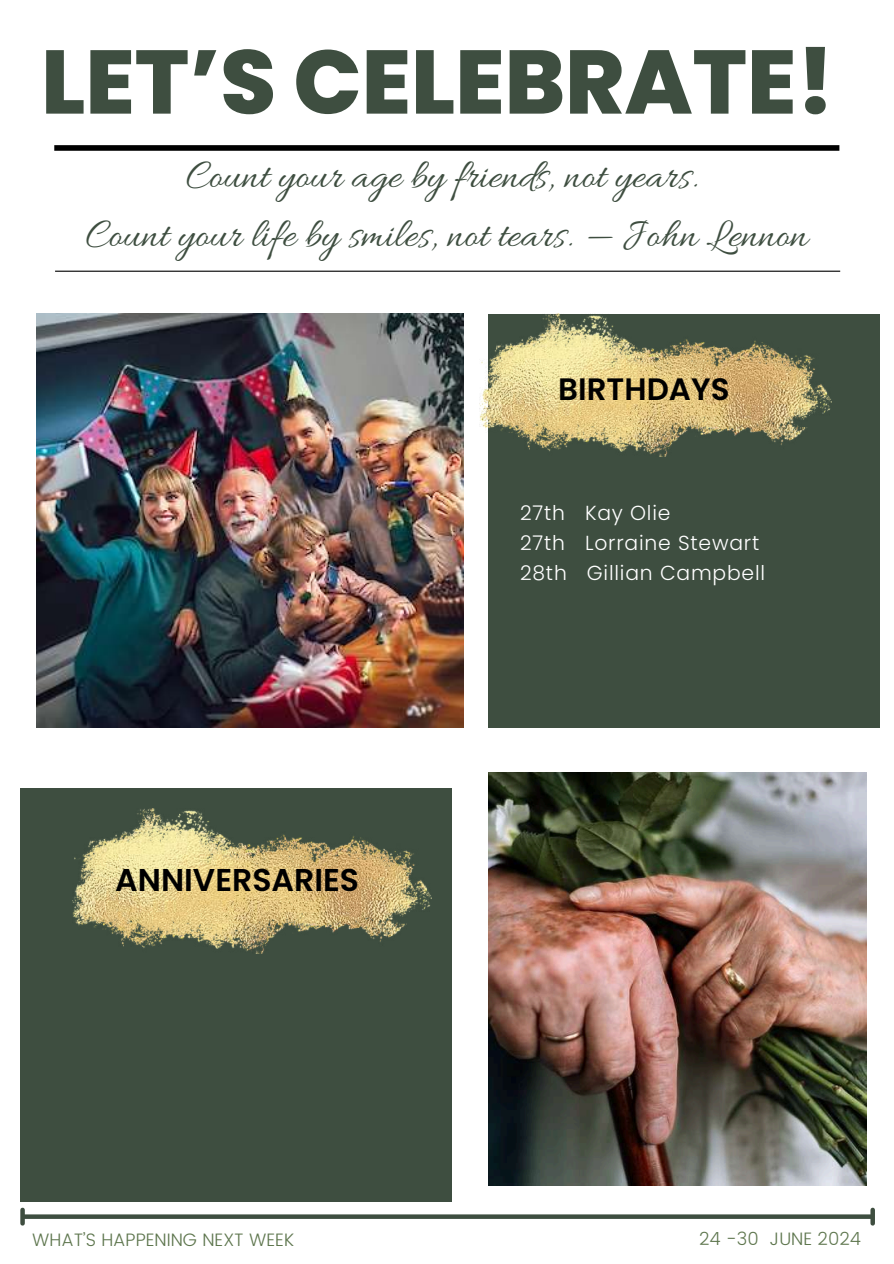
<style>
.page{position:relative;width:894px;height:1264px;background:#fff}
.page>*{position:absolute;margin:0;border:0;box-sizing:border-box;transform-origin:0 0}
.t1{font:800 90px "Poppins";color:#3e4e40}
.t2{font:42px/58.5px "Allura";color:#3e4e40;text-align:center}
.t3{font:600 31.5px "Poppins";color:#000}
.t4{font:600 30.9px "Poppins";color:#000}
.t5{font:300 20.25px/30.3px "Poppins";letter-spacing:.04em;color:#fff}
.t6{font:300 18px "Poppins";color:#5e764e}
</style>
<div class="page">
<img style="left:36px;top:314px;width:427px;height:413px">
<hr style="left:55px;top:271px;width:785px;height:1px;background:#000">
<div style="left:54px;top:145px;width:785px;height:6px;background:#000"></div>
<div style="left:488px;top:314px;width:391px;height:413px;background:#3e4e40"></div>
<img style="left:479px;top:314px;width:352px;height:143px">
<div style="left:20px;top:789px;width:431px;height:412px;background:#3e4e40"></div>
<img style="left:72px;top:808px;width:359px;height:145px">
<svg style="left:25px;top:1214px;width:845px;height:4px;background:#516053"></svg>
<div style="left:20px;top:1209px;width:5px;height:14px;background:#3e4e40"></div>
<svg style="left:870px;top:1209px;width:4px;height:14px"></svg>
<img style="left:488px;top:772px;width:378px;height:413px">
<h1 class="t1" style="left:41px;top:19px;width:794px">LET’S CELEBRATE!</h1>
<p class="t2" style="left:86px;top:149px;width:723px">Count your age by friends, not years.<br>Count your life by smiles, not tears. — John Lennon</p>
<p class="t4" style="left:558px;top:368px;width:173px">BIRTHDAYS</p>
<p class="t3" style="left:115px;top:858px;width:245px">ANNIVERSARIES</p>
<p class="t6" style="left:32px;top:1229px;width:263px">WHAT’S HAPPENING NEXT WEEK</p>
<p class="t5" style="left:520px;top:497px;width:246px">27th Kay Olie<br>27th Lorraine Stewart<br>28th Gillian Campbell</p>
<p class="t6" style="left:699px;top:1228px;width:163px">24 -30 JUNE 2024</p>
</div>
